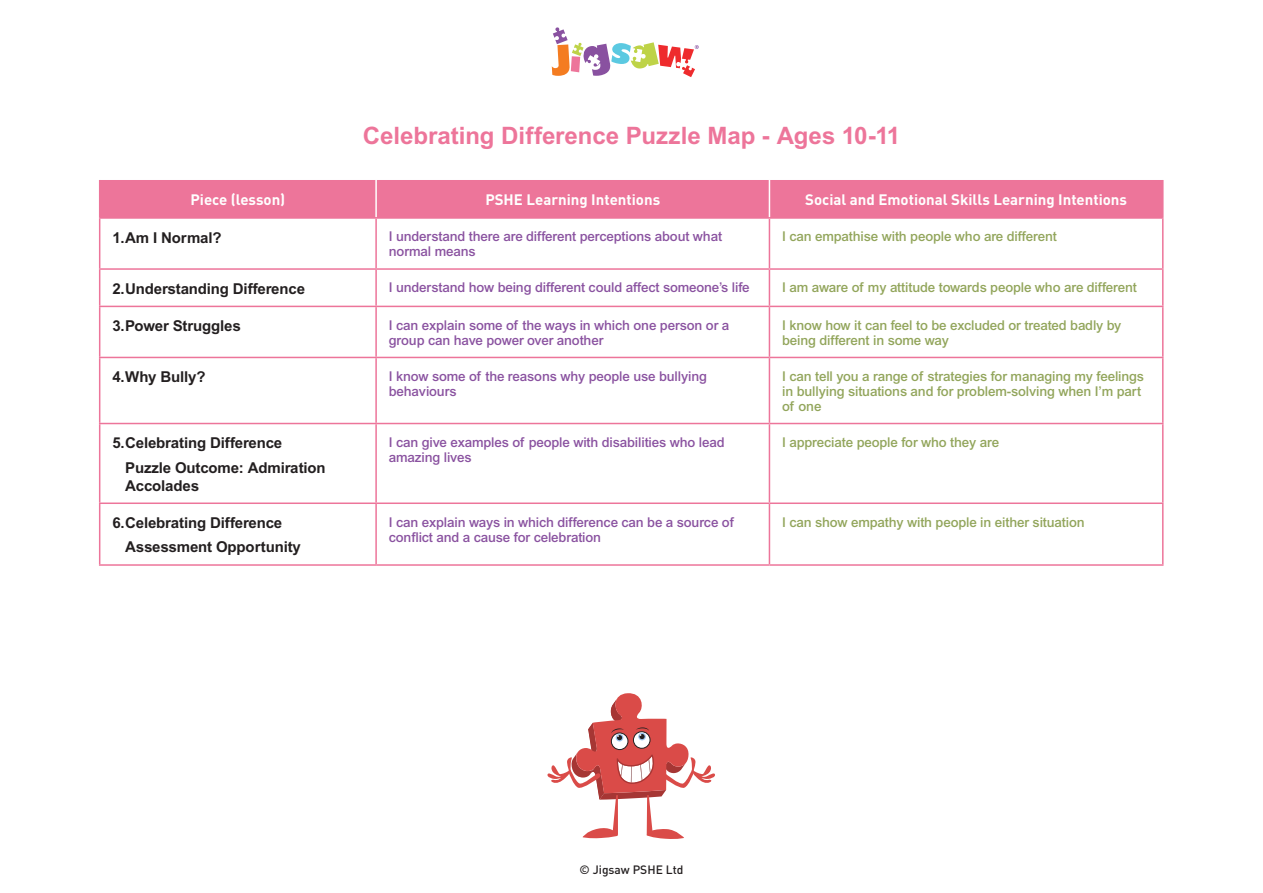
<style>
.page{position:relative;width:1263px;height:893px;background:#fff}
.page>*{position:absolute;margin:0;border:0;box-sizing:border-box;transform-origin:0 0}
.t1{font:700 24px "Arial";color:#ed759a}
.t2{font:700 15px/18px "Arial";letter-spacing:-.01em;color:#231f20}
.t3{font:700 15px "DIN";color:#fff}
.t4{font:500 13.5px/15px "Arial";letter-spacing:-.01em;color:#8a52a0}
.t5{font:500 13.5px/15px "Arial";letter-spacing:-.01em;color:#92a55b}
.t6{font:500 12px "DIN";color:#231f20}
</style>
<div class="page">
<svg style="left:552px;top:27px;width:147px;height:50px"></svg>
<div style="left:100px;top:180px;width:1062px;height:37px;background:#ed759a"></div>
<hr style="left:99px;top:180px;width:1px;height:37px;background:#ed759a">
<hr style="left:375px;top:180px;width:2px;height:37px;background:#fff">
<hr style="left:769px;top:180px;width:1px;height:37px;background:#fff">
<hr style="left:1162px;top:180px;width:1px;height:37px;background:#ed759a">
<hr style="left:99px;top:217px;width:277px;height:2px;background:#ed759a">
<hr style="left:99px;top:219px;width:1px;height:49px;background:#ed759a">
<hr style="left:376px;top:217px;width:393px;height:2px;background:#ed759a">
<hr style="left:375px;top:219px;width:2px;height:49px;background:#ed759a">
<hr style="left:769px;top:217px;width:394px;height:2px;background:#ed759a">
<hr style="left:769px;top:219px;width:1px;height:49px;background:#ed759a">
<hr style="left:1162px;top:219px;width:1px;height:49px;background:#ed759a">
<hr style="left:99px;top:268px;width:277px;height:2px;background:#ed759a">
<hr style="left:99px;top:270px;width:1px;height:36px;background:#ed759a">
<hr style="left:376px;top:268px;width:393px;height:2px;background:#ed759a">
<hr style="left:375px;top:270px;width:2px;height:36px;background:#ed759a">
<hr style="left:769px;top:268px;width:394px;height:2px;background:#ed759a">
<hr style="left:769px;top:270px;width:1px;height:36px;background:#ed759a">
<hr style="left:1162px;top:270px;width:1px;height:36px;background:#ed759a">
<hr style="left:99px;top:306px;width:277px;height:1px;background:#ed759a">
<hr style="left:99px;top:307px;width:1px;height:50px;background:#ed759a">
<hr style="left:376px;top:306px;width:393px;height:1px;background:#ed759a">
<hr style="left:375px;top:307px;width:2px;height:50px;background:#ed759a">
<hr style="left:769px;top:306px;width:394px;height:1px;background:#ed759a">
<hr style="left:769px;top:307px;width:1px;height:50px;background:#ed759a">
<hr style="left:1162px;top:307px;width:1px;height:50px;background:#ed759a">
<hr style="left:99px;top:357px;width:277px;height:1px;background:#ed759a">
<hr style="left:99px;top:358px;width:1px;height:65px;background:#ed759a">
<hr style="left:376px;top:357px;width:393px;height:1px;background:#ed759a">
<hr style="left:375px;top:358px;width:2px;height:65px;background:#ed759a">
<hr style="left:769px;top:357px;width:394px;height:1px;background:#ed759a">
<hr style="left:769px;top:358px;width:1px;height:65px;background:#ed759a">
<hr style="left:1162px;top:358px;width:1px;height:65px;background:#ed759a">
<hr style="left:99px;top:423px;width:277px;height:1px;background:#ed759a">
<hr style="left:99px;top:424px;width:1px;height:78px;background:#ed759a">
<hr style="left:376px;top:423px;width:393px;height:1px;background:#ed759a">
<hr style="left:375px;top:424px;width:2px;height:78px;background:#ed759a">
<hr style="left:769px;top:423px;width:394px;height:1px;background:#ed759a">
<hr style="left:769px;top:424px;width:1px;height:78px;background:#ed759a">
<hr style="left:1162px;top:424px;width:1px;height:78px;background:#ed759a">
<hr style="left:99px;top:502px;width:277px;height:2px;background:#ed759a">
<hr style="left:99px;top:504px;width:1px;height:60px;background:#ed759a">
<hr style="left:376px;top:502px;width:393px;height:2px;background:#ed759a">
<hr style="left:375px;top:504px;width:2px;height:60px;background:#ed759a">
<hr style="left:769px;top:502px;width:394px;height:2px;background:#ed759a">
<hr style="left:769px;top:504px;width:1px;height:60px;background:#ed759a">
<hr style="left:1162px;top:504px;width:1px;height:60px;background:#ed759a">
<hr style="left:99px;top:564px;width:277px;height:2px;background:#ed759a">
<hr style="left:376px;top:564px;width:393px;height:2px;background:#ed759a">
<hr style="left:769px;top:564px;width:394px;height:2px;background:#ed759a">
<svg style="left:547px;top:693px;width:168px;height:146px"></svg>
<p class="t1" style="left:363px;top:122px;width:539px">Celebrating Difference Puzzle Map - Ages 10-11</p>
<p class="t3" style="left:190px;top:190px;width:96px">Piece (lesson)</p>
<p class="t3" style="left:485px;top:190px;width:176px">PSHE Learning Intentions</p>
<p class="t3" style="left:805px;top:190px;width:323px">Social and Emotional Skills Learning Intentions</p>
<p class="t2" style="left:112px;top:228px;width:111px">1.Am I Normal?</p>
<p class="t4" style="left:389px;top:229px;width:335px">I understand there are different perceptions about what normal means</p>
<p class="t5" style="left:782px;top:229px;width:276px">I can empathise with people who are different</p>
<p class="t2" style="left:112px;top:279px;width:194px">2.Understanding Difference</p>
<p class="t4" style="left:389px;top:280px;width:362px">I understand how being different could affect someone’s life</p>
<p class="t5" style="left:782px;top:280px;width:356px">I am aware of my attitude towards people who are different</p>
<p class="t2" style="left:112px;top:317px;width:130px">3.Power Struggles</p>
<p class="t4" style="left:389px;top:317px;width:342px">I can explain some of the ways in which one person or a group can have power over another</p>
<p class="t5" style="left:782px;top:317px;width:341px">I know how it can feel to be excluded or treated badly by being different in some way</p>
<p class="t2" style="left:112px;top:368px;width:95px">4.Why Bully?</p>
<p class="t4" style="left:389px;top:368px;width:320px">I know some of the reasons why people use bullying behaviours</p>
<p class="t5" style="left:782px;top:368px;width:363px">I can tell you a range of strategies for managing my feelings in bullying situations and for problem-solving when I’m part of one</p>
<p class="t2" style="left:112px;top:434px;width:171px">5.Celebrating Difference</p>
<p class="t2" style="left:125px;top:458px;width:202px">Puzzle Outcome: Admiration<br>Accolades</p>
<p class="t4" style="left:389px;top:434px;width:337px">I can give examples of people with disabilities who lead amazing lives</p>
<p class="t5" style="left:782px;top:434px;width:219px">I appreciate people for who they are</p>
<p class="t2" style="left:112px;top:513px;width:171px">6.Celebrating Difference</p>
<p class="t2" style="left:125px;top:538px;width:177px">Assessment Opportunity</p>
<p class="t4" style="left:389px;top:514px;width:346px">I can explain ways in which difference can be a source of conflict and a cause for celebration</p>
<p class="t5" style="left:782px;top:514px;width:304px">I can show empathy with people in either situation</p>
<p class="t6" style="left:579px;top:862px;width:105px">© Jigsaw PSHE Ltd</p>
</div>
